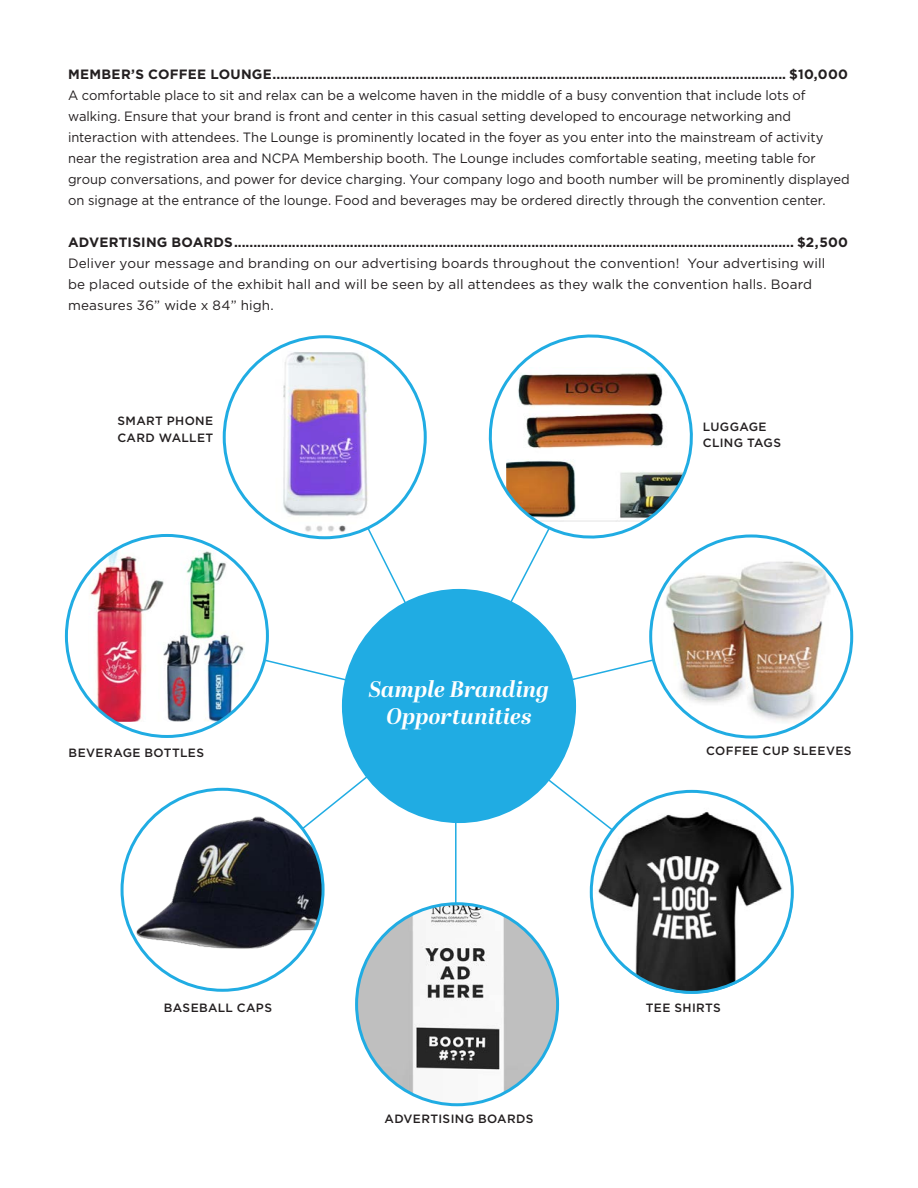
<style>
.page{position:relative;width:918px;height:1188px;background:#fff}
.page>*{position:absolute;margin:0;border:0;box-sizing:border-box;transform-origin:0 0}
.t1{font:italic 700 22.5px/27px "Abril Display";letter-spacing:.005em;color:#fff;text-align:center}
.t2{font:13.5px/21px "Gotham";letter-spacing:.005em;color:#231f20;scale:.96 1}
.t3{font:700 13.5px "Gotham";letter-spacing:.02em;color:#231f20}
.t4{font:13.5px/21px "Gotham";letter-spacing:.005em;color:#231f20}
.t5{font:500 12px/16.5px "Gotham";letter-spacing:.03em;color:#231f20}
</style>
<div class="page">
<svg style="left:282px;top:551px;width:354px;height:144px"></svg>
<hr style="left:455px;top:706px;width:2px;height:303px;background:#20ace3">
<svg style="left:338px;top:704px;width:119px;height:191px"></svg>
<svg style="left:222px;top:335px;width:218px;height:217px"></svg>
<img style="left:488px;top:334px;width:205px;height:217px">
<svg style="left:636px;top:522px;width:218px;height:214px"></svg>
<svg style="left:64px;top:522px;width:218px;height:216px"></svg>
<svg style="left:120px;top:787px;width:218px;height:205px"></svg>
<svg style="left:575px;top:789px;width:219px;height:205px"></svg>
<div style="left:342px;top:589px;width:234px;height:234px;background:#20ace3;border-radius:50%"></div>
<svg style="left:224px;top:337px;width:201px;height:201px"></svg>
<img style="left:241px;top:339px;width:167px;height:199px">
<svg style="left:651px;top:536px;width:201px;height:201px"></svg>
<img style="left:661px;top:550px;width:178px;height:179px">
<div style="left:66px;top:535px;width:201px;height:201px;background:#fff;border-radius:50%"></div>
<img style="left:89px;top:550px;width:156px;height:172px">
<div style="left:122px;top:789px;width:201px;height:201px;background:#fff;border-radius:50%"></div>
<img style="left:134px;top:810px;width:189px;height:144px">
<svg style="left:591px;top:791px;width:201px;height:201px"></svg>
<img style="left:595px;top:802px;width:188px;height:190px">
<img style="left:357px;top:904px;width:201px;height:201px;border-radius:101px">
<p class="t3" style="left:68px;top:67px;width:782px">MEMBER’S COFFEE LOUNGE..................................................................................................................................... $10,000</p>
<p class="t2" style="left:68px;top:85px;width:816px">A comfortable place to sit and relax can be a welcome haven in the middle of a busy convention that include lots of walking. Ensure that your brand is front and center in this casual setting developed to encourage networking and interaction with attendees. The Lounge is prominently located in the foyer as you enter into the mainstream of activity near the registration area and NCPA Membership booth. The Lounge includes comfortable seating, meeting table for group conversations, and power for device charging. Your company logo and booth number will be prominently displayed on signage at the entrance of the lounge. Food and beverages may be ordered directly through the convention center.</p>
<p class="t3" style="left:68px;top:235px;width:781px">ADVERTISING BOARDS................................................................................................................................................. $2,500</p>
<p class="t4" style="left:68px;top:253px;width:759px">Deliver your message and branding on our advertising boards throughout the convention! Your advertising will be placed outside of the exhibit hall and will be seen by all attendees as they walk the convention halls. Board measures 36” wide x 84” high.</p>
<p class="t5" style="left:117px;top:412px;width:97px">SMART PHONE<br>CARD WALLET</p>
<p class="t5" style="left:703px;top:418px;width:80px">LUGGAGE<br>CLING TAGS</p>
<p class="t5" style="left:69px;top:744px;width:137px">BEVERAGE BOTTLES</p>
<p class="t1" style="left:369px;top:676px;width:182px">Sample Branding<br>Opportunities</p>
<p class="t5" style="left:706px;top:742px;width:147px">COFFEE CUP SLEEVES</p>
<p class="t5" style="left:164px;top:999px;width:110px">BASEBALL CAPS</p>
<p class="t5" style="left:385px;top:1111px;width:150px">ADVERTISING BOARDS</p>
<p class="t5" style="left:646px;top:999px;width:77px">TEE SHIRTS</p>
</div>
